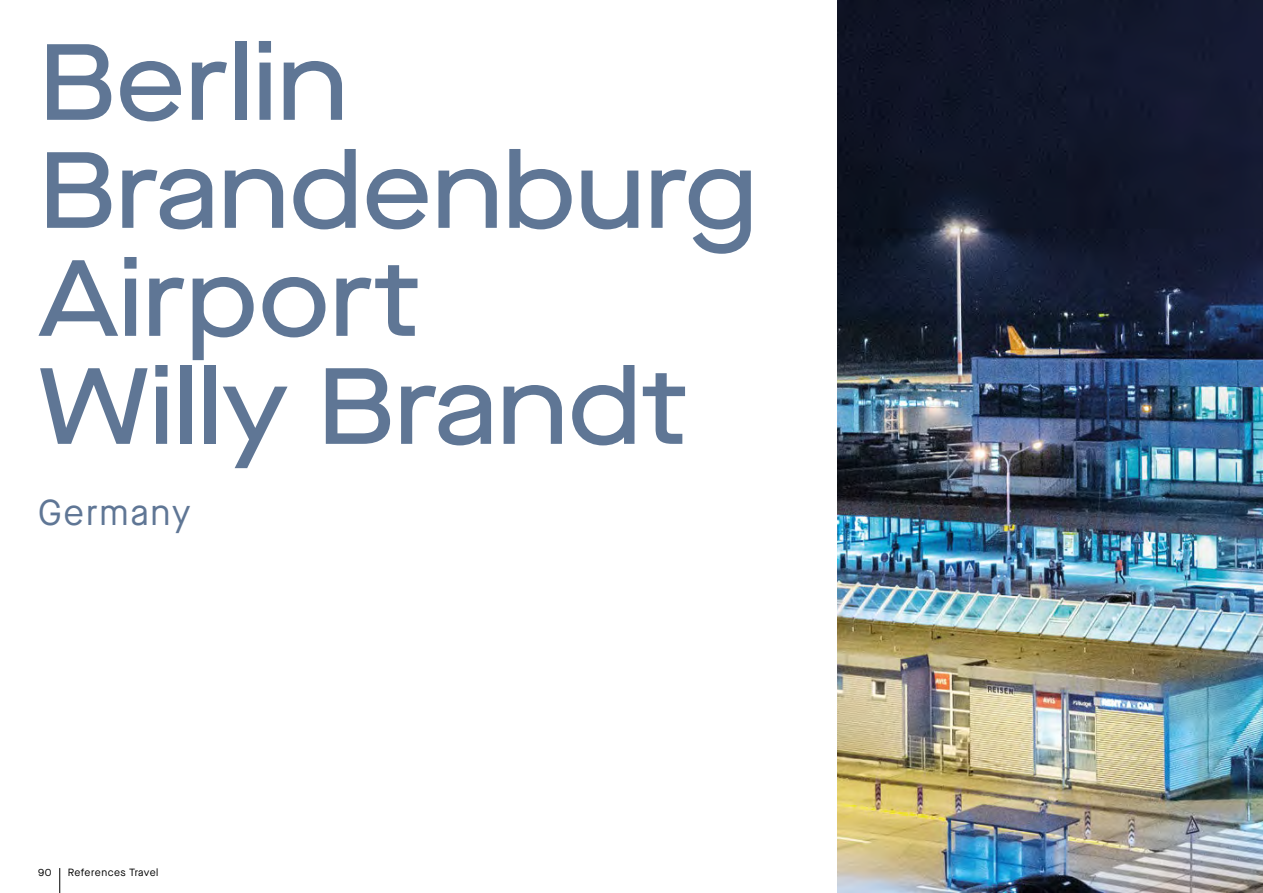
<style>
.page{position:relative;width:1263px;height:893px;background:#fff}
.page>*{position:absolute;margin:0;border:0;box-sizing:border-box;transform-origin:0 0}
.t1{font:500 108px/108px "Maison Neue Extended";color:#5f7695}
.t2{font:36px "Maison Neue";letter-spacing:.05em;color:#5f7695}
.t3{font:10.5px "Maison Neue";letter-spacing:.035em;color:#000}
</style>
<div class="page">
<img style="left:838px;top:0;width:425px;height:893px">
<svg style="left:59px;top:868px;width:1px;height:25px"></svg>
<p class="t1" style="left:38px;top:26px;width:720px">Berlin<br>Brandenburg<br>Airport<br>Willy Brandt</p>
<p class="t2" style="left:38px;top:488px;width:154px">Germany</p>
<p class="t3" style="left:38px;top:865px;width:15px">90</p>
<p class="t3" style="left:68px;top:865px;width:92px">References Travel</p>
</div>
